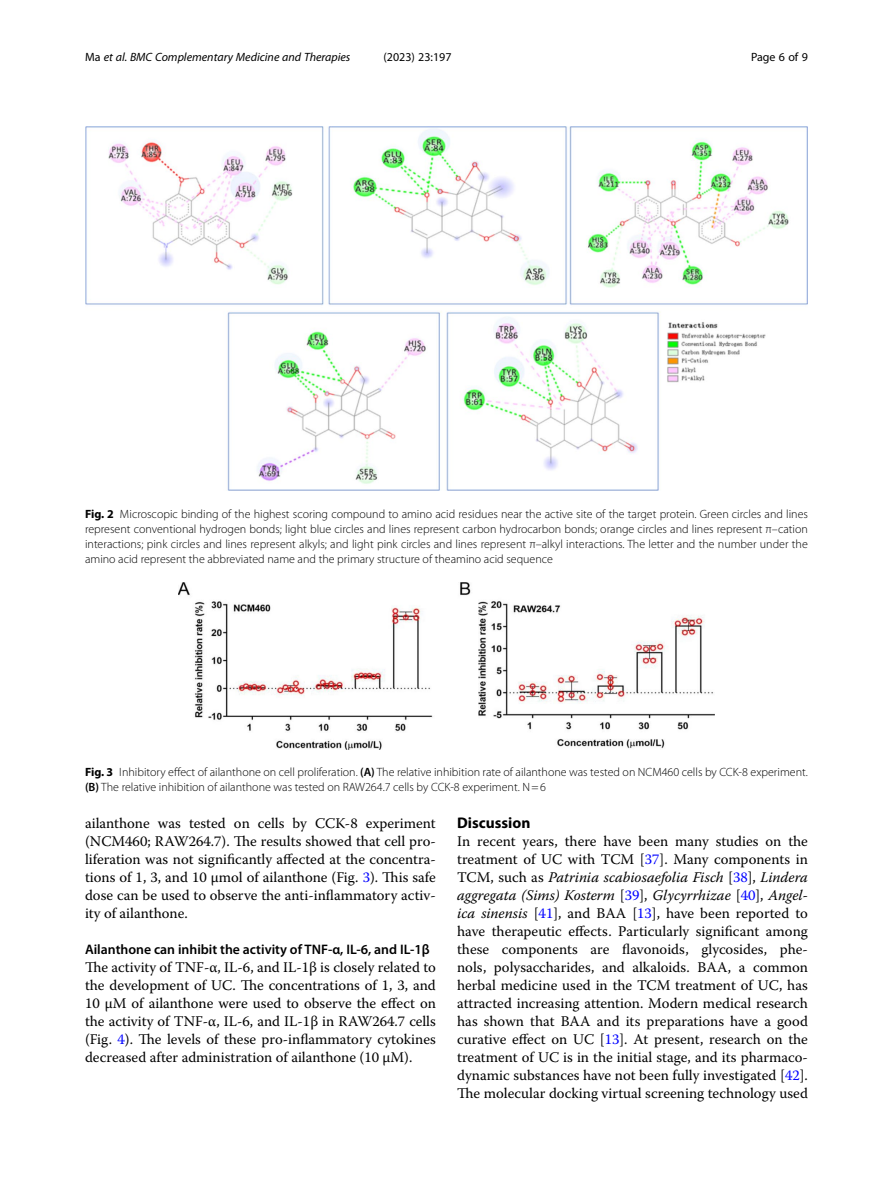
<style>
.page{position:relative;width:893px;height:1191px;background:#fff}
.page>*{position:absolute;margin:0;border:0;box-sizing:border-box;transform-origin:0 0}
.Head_1{font:700 15.45px "Myriad Pro";color:#000}
.Body_Text{font:14.7px/18px "Warnock Pro";color:#000;text-align:justify}
.Head_2{font:600 13.8px "Myriad Pro";color:#000}
.Figure_Caption{font:300 12px/15px "Myriad Pro";color:#000}
.t1{font:italic 12px "Myriad Pro";color:#000}
.t2{font:12px "Myriad Pro";color:#000}
.s1{font-style:normal}
.s2{font-weight:700}
.s3{font-weight:600}
.s4{color:#00f}
.s5{font-style:italic}
</style>
<div class="page">
<img style="left:178px;top:582px;width:536px;height:167px">
<img style="left:85px;top:126px;width:723px;height:365px">
<p class="t1" style="left:85px;top:50px;width:267px"><span class="s1">Ma</span> et al. BMC Complementary Medicine and Therapies</p>
<p class="t2" style="left:384px;top:50px;width:70px">(2023) 23:197</p>
<p class="t2" style="left:751px;top:50px;width:58px">Page 6 of 9</p>
<p class="Figure_Caption" style="left:85px;top:506px;width:724px;text-align:justify"><span class="s2">Fig. 2</span> Microscopic binding of the highest scoring compound to amino acid residues near the active site of the target protein. Green circles and lines represent conventional hydrogen bonds; light blue circles and lines represent carbon hydrocarbon bonds; orange circles and lines represent π–cation interactions; pink circles and lines represent alkyls; and light pink circles and lines represent π–alkyl interactions. The letter and the number under the amino acid represent the abbreviated name and the primary structure of theamino acid sequence</p>
<p class="Figure_Caption" style="left:85px;top:765px;width:724px"><span class="s2">Fig. 3</span> Inhibitory effect of ailanthone on cell proliferation. <span class="s3">(A)</span> The relative inhibition rate of ailanthone was tested on NCM460 cells by CCK-8 experiment. <span class="s3">(B)</span> The relative inhibition of ailanthone was tested on RAW264.7 cells by CCK-8 experiment. N=6</p>
<p class="Body_Text" style="left:85px;top:814px;width:352px">ailanthone was tested on cells by CCK-8 experiment (NCM460; RAW264.7). The results showed that cell pro&shy;liferation was not significantly affected at the concentra&shy;tions of 1, 3, and 10 µmol of ailanthone (Fig. <span class="s4">3</span>). This safe dose can be used to observe the anti-inflammatory activ&shy;ity of ailanthone.</p>
<p class="Head_2" style="left:85px;top:941px;width:346px">Ailanthone can inhibit the activity of TNF-α, IL-6, and IL-1β</p>
<p class="Body_Text" style="left:85px;top:958px;width:352px">The activity of TNF-α, IL-6, and IL-1β is closely related to the development of UC. The concentrations of 1, 3, and 10 µM of ailanthone were used to observe the effect on the activity of TNF-α, IL-6, and IL-1β in RAW264.7 cells (Fig. <span class="s4">4</span>). The levels of these pro-inflammatory cytokines decreased after administration of ailanthone (10 µM).</p>
<p class="Head_1" style="left:457px;top:813px;width:75px">Discussion</p>
<p class="Body_Text" style="left:457px;top:832px;width:352px">In recent years, there have been many studies on the treatment of UC with TCM [<span class="s4">37</span>]. Many components in TCM, such as <span class="s5">Patrinia scabiosaefolia Fisch</span> [<span class="s4">38</span>], <span class="s5">Lindera aggregata (Sims) Kosterm</span> [<span class="s4">39</span>], <span class="s5">Glycyrrhizae</span> [<span class="s4">40</span>], <span class="s5">Angel&shy;ica sinensis</span> [<span class="s4">41</span>], and BAA [<span class="s4">13</span>], have been reported to have therapeutic effects. Particularly significant among these components are flavonoids, glycosides, phe&shy;nols, polysaccharides, and alkaloids. BAA, a common herbal medicine used in the TCM treatment of UC, has attracted increasing attention. Modern medical research has shown that BAA and its preparations have a good curative effect on UC [<span class="s4">13</span>]. At present, research on the treatment of UC is in the initial stage, and its pharmaco&shy;dynamic substances have not been fully investigated [<span class="s4">42</span>].<br>The molecular docking virtual screening technology used</p>
</div>
